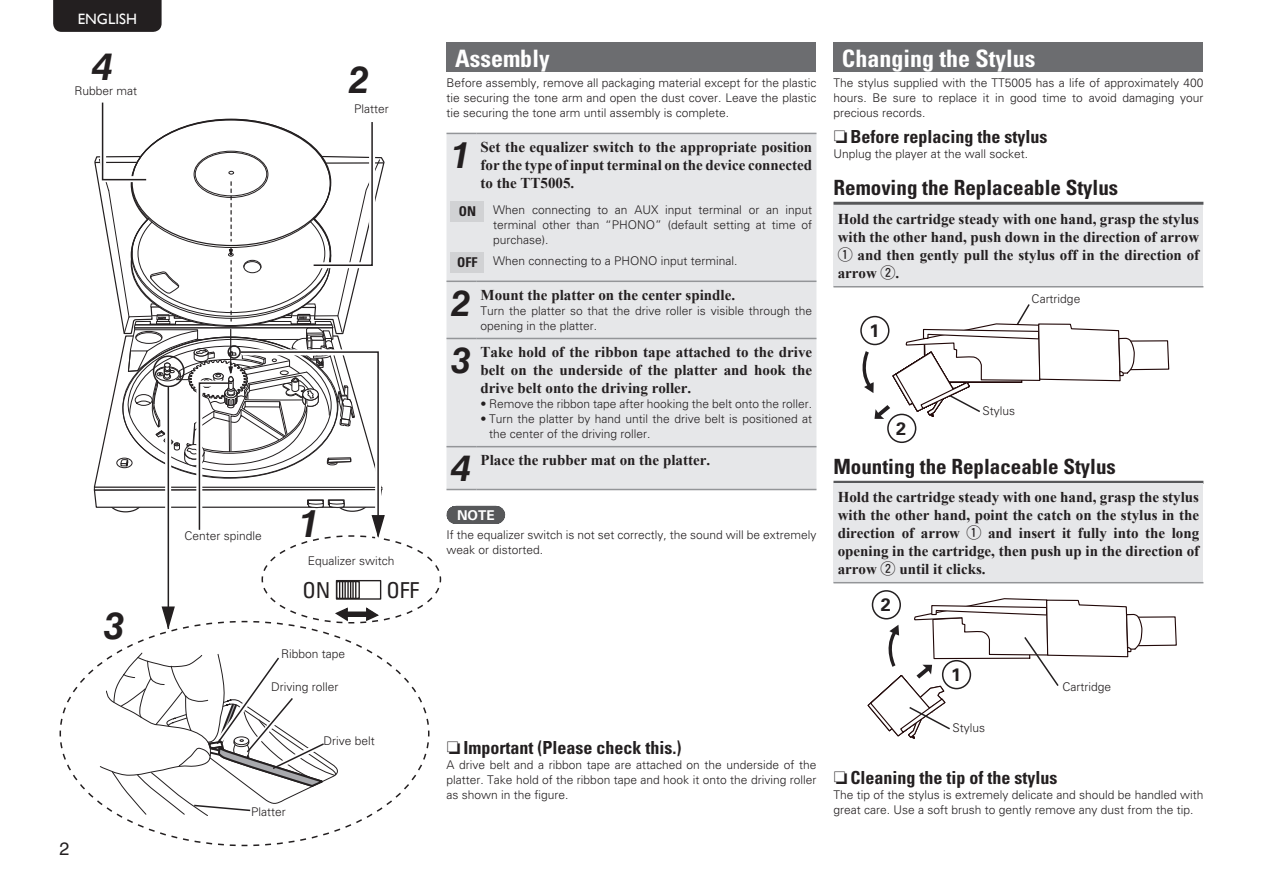
<style>
.page{position:relative;width:1263px;height:893px;background:#fff}
.page>*{position:absolute;margin:0;border:0;box-sizing:border-box;transform-origin:0 0}
.t1{font:italic 700 37.5px "Helvetica LT Std";color:#231f20}
.t2{font:italic 700 36px "Helvetica LT Std";color:#231f20}
.t3{font:700 condensed 24px "Univers LT Std";color:#fff}
.t4{font:condensed 21.9px "Univers LT Std";color:#231f20}
.t5{font:700 condensed 21px "Univers LT Std";color:#231f20}
.t6{font:700 condensed 18px "Univers LT Std";color:#231f20}
.t7{font:700 18px "Univers LT Std";color:#231f20}
.t8{font:18px "Helvetica LT Std";color:#231f20}
.t9{font:700 15px/18px "Times New Roman";color:#231f20;text-align:justify}
.t10{font:15px "Gill Sans";color:#fff}
.t11{font:700 13.5px "Univers LT Std";color:#fff}
.t12{font:700 condensed 13.5px "Univers LT Std";color:#231f20}
.t13{font:300 12px/15px "Univers LT Std";color:#231f20;text-align:justify}
.s1{font-weight:700;font-stretch:condensed;font-size:13.5px}
.s2{font-family:"Marks For Denon";font-weight:400;font-stretch:normal}
.s3{font-family:"Marks WHT";font-weight:400}
</style>
<div class="page">
<div style="left:53px;top:0;width:109px;height:32px;background:#231f20"></div>
<svg style="left:59px;top:102px;width:383px;height:745px"></svg>
<svg style="left:455px;top:506px;width:41px;height:18px"></svg>
<div style="left:446px;top:43px;width:370px;height:29px;background:#6c6d70"></div>
<div style="left:446px;top:134px;width:370px;height:355px;background:#e6e7e9"></div>
<hr style="left:446px;top:281px;width:30px;height:1px;background:#939598">
<hr style="left:476px;top:281px;width:340px;height:1px;background:#939598">
<hr style="left:446px;top:338px;width:30px;height:1px;background:#939598">
<hr style="left:476px;top:338px;width:340px;height:1px;background:#939598">
<hr style="left:446px;top:446px;width:30px;height:1px;background:#939598">
<hr style="left:476px;top:446px;width:340px;height:1px;background:#939598">
<hr style="left:446px;top:489px;width:30px;height:1px;background:#939598">
<hr style="left:476px;top:489px;width:340px;height:1px;background:#939598">
<hr style="left:446px;top:133px;width:30px;height:1px;background:#939598">
<hr style="left:476px;top:133px;width:340px;height:1px;background:#939598">
<div style="left:451px;top:201px;width:33px;height:20px;background:#d1d2d4"></div>
<div style="left:451px;top:252px;width:33px;height:21px;background:#d1d2d4"></div>
<div style="left:833px;top:43px;width:370px;height:29px;background:#6c6d70"></div>
<hr style="left:833px;top:202px;width:370px;height:3px;background:#57585a">
<div style="left:833px;top:206px;width:370px;height:81px;background:#e6e7e9"></div>
<hr style="left:833px;top:286px;width:370px;height:1px;background:#939598">
<svg style="left:860px;top:304px;width:310px;height:115px"></svg>
<div style="left:861px;top:317px;width:28px;height:27px;background:#fff;border-radius:50%"></div>
<div style="left:860px;top:316px;width:29px;height:29px;border:2px solid #231f20;border-radius:50%"></div>
<div style="left:888px;top:414px;width:28px;height:28px;background:#fff;border-radius:50%"></div>
<div style="left:887px;top:414px;width:29px;height:29px;border:2px solid #231f20;border-radius:50%"></div>
<hr style="left:833px;top:481px;width:370px;height:3px;background:#57585a">
<div style="left:833px;top:483px;width:370px;height:100px;background:#e6e7e9"></div>
<hr style="left:833px;top:582px;width:370px;height:1px;background:#939598">
<svg style="left:872px;top:591px;width:28px;height:28px"></svg>
<div style="left:872px;top:590px;width:29px;height:29px;border:2px solid #231f20;border-radius:50%"></div>
<svg style="left:867px;top:598px;width:310px;height:141px"></svg>
<p class="t10" style="left:78px;top:10px;width:61px">ENGLISH</p>
<h1 class="t1" style="left:92px;top:44px;width:22px">4</h1>
<p class="t13" style="left:74px;top:83px;width:64px">Rubber mat</p>
<h1 class="t1" style="left:104px;top:603px;width:22px">3</h1>
<h3 class="t8" style="left:60px;top:838px;width:12px">2</h3>
<h1 class="t1" style="left:349px;top:57px;width:22px">2</h1>
<p class="t13" style="left:354px;top:101px;width:36px">Platter</p>
<p class="t13" style="left:185px;top:528px;width:79px">Center spindle</p>
<h1 class="t1" style="left:299px;top:501px;width:22px">1</h1>
<p class="t13" style="left:308px;top:553px;width:88px">Equalizer switch</p>
<h3 class="t4" style="left:302px;top:576px;width:30px">ON</h3>
<h3 class="t4" style="left:386px;top:576px;width:34px">OFF</h3>
<p class="t13" style="left:281px;top:646px;width:66px">Ribbon tape</p>
<p class="t13" style="left:271px;top:679px;width:69px">Driving roller</p>
<p class="t13" style="left:323px;top:734px;width:53px">Drive belt</p>
<p class="t13" style="left:251px;top:804px;width:36px">Platter</p>
<h3 class="t3" style="left:455px;top:44px;width:96px">Assembly</h3>
<p class="t13" style="left:446px;top:76px;width:371px">Before assembly, remove all packaging material except for the plastic tie securing the tone arm and open the dust cover. Leave the plastic tie securing the tone arm until assembly is complete.</p>
<h2 class="t2" style="left:451px;top:133px;width:22px">1</h2>
<p class="t9" style="left:480px;top:138px;width:333px">Set the equalizer switch to the appropriate position for the type of input terminal on the device connected to the TT5005.</p>
<p class="t12" style="left:459px;top:203px;width:19px">ON</p>
<p class="t13" style="left:493px;top:202px;width:320px">When connecting to an AUX input terminal or an input terminal other than “PHONO” (default setting at time of purchase).</p>
<p class="t13" style="left:457px;top:253px;width:282px"><span class="s1">OFF</span> When connecting to a PHONO input terminal.</p>
<h2 class="t2" style="left:451px;top:281px;width:22px">2</h2>
<p class="t9" style="left:480px;top:286px;width:256px">Mount the platter on the center spindle.</p>
<p class="t13" style="left:480px;top:303px;width:333px">Turn the platter so that the drive roller is visible through the opening in the platter.</p>
<h2 class="t2" style="left:451px;top:338px;width:22px">3</h2>
<p class="t9" style="left:480px;top:343px;width:333px">Take hold of the ribbon tape attached to the drive belt on the underside of the platter and hook the drive belt onto the driving roller.</p>
<p class="t13" style="left:480px;top:396px;width:333px">• Remove the ribbon tape after hooking the belt onto the roller.</p>
<p class="t13" style="left:489px;top:411px;width:325px;text-indent:-9px">• Turn the platter by hand until the drive belt is positioned at the center of the driving roller.</p>
<h2 class="t2" style="left:451px;top:446px;width:22px">4</h2>
<p class="t9" style="left:480px;top:451px;width:231px">Place the rubber mat on the platter.</p>
<p class="t11" style="left:457px;top:507px;width:39px">NOTE</p>
<p class="t13" style="left:446px;top:527px;width:371px">If the equalizer switch is not set correctly, the sound will be extremely weak or distorted.</p>
<h3 class="t3" style="left:842px;top:44px;width:195px">Changing the Stylus</h3>
<p class="t13" style="left:833px;top:76px;width:371px">The stylus supplied with the TT5005 has a life of approximately 400 hours. Be sure to replace it in good time to avoid damaging your precious records.</p>
<h3 class="t6" style="left:833px;top:125px;width:215px"><span class="s2">N</span> Before replacing the stylus</h3>
<p class="t13" style="left:833px;top:146px;width:196px">Unplug the player at the wall socket.</p>
<h3 class="t5" style="left:833px;top:175px;width:286px">Removing the Replaceable Stylus</h3>
<p class="t9" style="left:838px;top:210px;width:363px">Hold the cartridge steady with one hand, grasp the stylus with the other hand, push down in the direction of arrow <span class="s3">q</span> and then gently pull the stylus off in the direction of arrow <span class="s3">w</span>.</p>
<h3 class="t7" style="left:869px;top:320px;width:12px">1</h3>
<h3 class="t7" style="left:896px;top:418px;width:12px">2</h3>
<p class="t13" style="left:1032px;top:291px;width:50px">Cartridge</p>
<p class="t13" style="left:982px;top:403px;width:34px">Stylus</p>
<h3 class="t5" style="left:833px;top:454px;width:284px">Mounting the Replaceable Stylus</h3>
<p class="t9" style="left:838px;top:488px;width:363px">Hold the cartridge steady with one hand, grasp the stylus with the other hand, point the catch on the stylus in the direction of arrow <span class="s3">q</span> and insert it fully into the long opening in the cartridge, then push up in the direction of arrow <span class="s3">w</span> until it clicks.</p>
<h3 class="t7" style="left:881px;top:594px;width:12px">2</h3>
<h3 class="t6" style="left:446px;top:736px;width:237px"><span class="s2">N</span> Important (Please check this.)</h3>
<p class="t13" style="left:446px;top:757px;width:371px">A drive belt and a ribbon tape are attached on the underside of the platter. Take hold of the ribbon tape and hook it onto the driving roller as shown in the figure.</p>
<h3 class="t7" style="left:951px;top:664px;width:12px">1</h3>
<p class="t13" style="left:952px;top:720px;width:34px">Stylus</p>
<p class="t13" style="left:1062px;top:679px;width:50px">Cartridge</p>
<h3 class="t6" style="left:833px;top:766px;width:226px"><span class="s2">N</span> Cleaning the tip of the stylus</h3>
<p class="t13" style="left:833px;top:787px;width:371px">The tip of the stylus is extremely delicate and should be handled with great care. Use a soft brush to gently remove any dust from the tip.</p>
</div>
